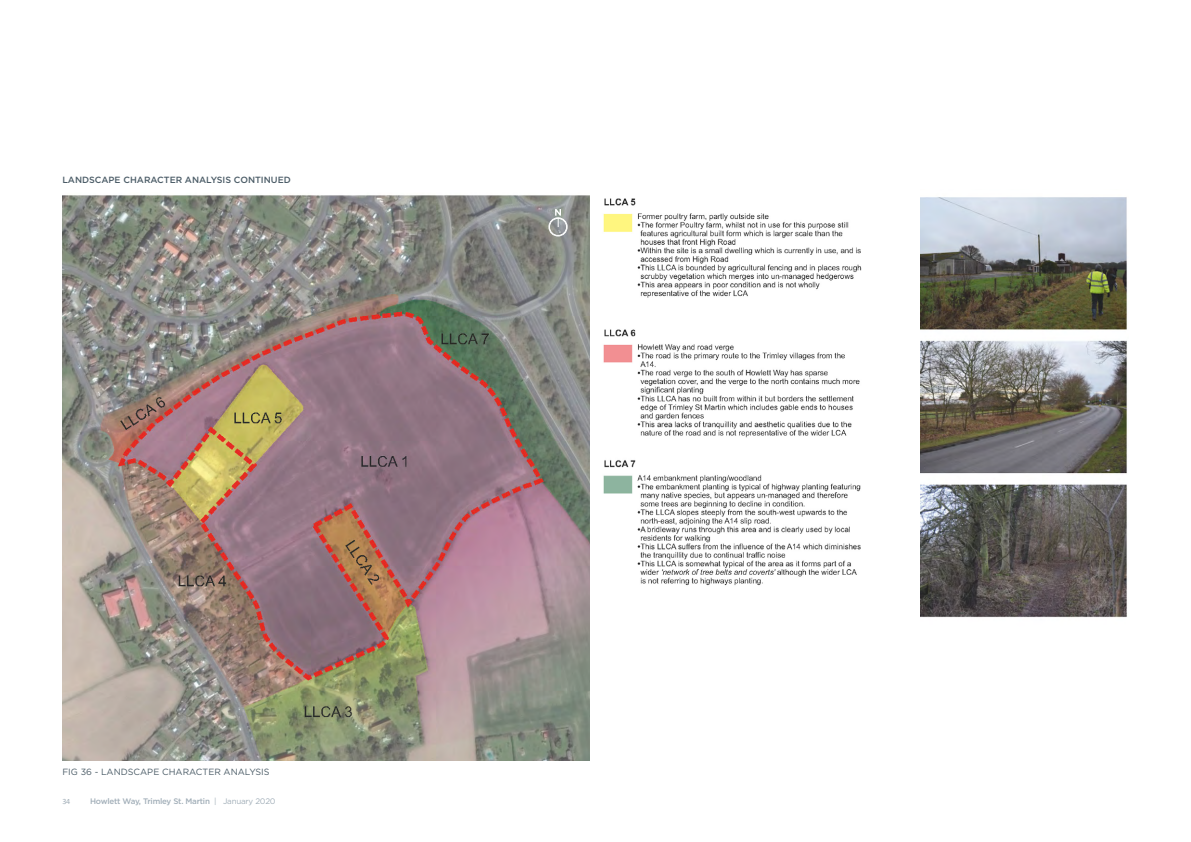
<style>
.page{position:relative;width:1191px;height:842px;background:#fff}
.page>*{position:absolute;margin:0;border:0;box-sizing:border-box;transform-origin:0 0}
.t1{font:500 9px "Gotham";color:#4b5c67}
.t2{font:9px "Gotham";color:#4b5c67}
.t3{font:500 8px "Gotham";letter-spacing:-.025em;color:#a1aeb8}
.t4{font:8px "Calibri";color:#a1aeb8}
.s1{font-weight:400}
</style>
<div class="page">
<img style="left:62px;top:195px;width:528px;height:565px">
<img style="left:603px;top:198px;width:259px;height:388px">
<img style="left:921px;top:197px;width:206px;height:421px">
<div style="left:548px;top:217px;width:19px;height:19px;border:1px solid #fff;border-radius:50%"></div>
<div style="left:549px;top:218px;width:18px;height:18px;border:1px solid #fff;border-radius:50%"></div>
<svg style="left:555px;top:209px;width:6px;height:18px"></svg>
<p class="t1" style="left:62px;top:174px;width:230px">LANDSCAPE CHARACTER ANALYSIS CONTINUED</p>
<p class="t2" style="left:62px;top:766px;width:209px">FIG 36 - LANDSCAPE CHARACTER ANALYSIS</p>
<p class="t4" style="left:62px;top:796px;width:9px">34</p>
<p class="t3" style="left:90px;top:796px;width:187px">Howlett Way, Trimley St. Martin <span class="s1">| January 2020</span></p>
</div>
